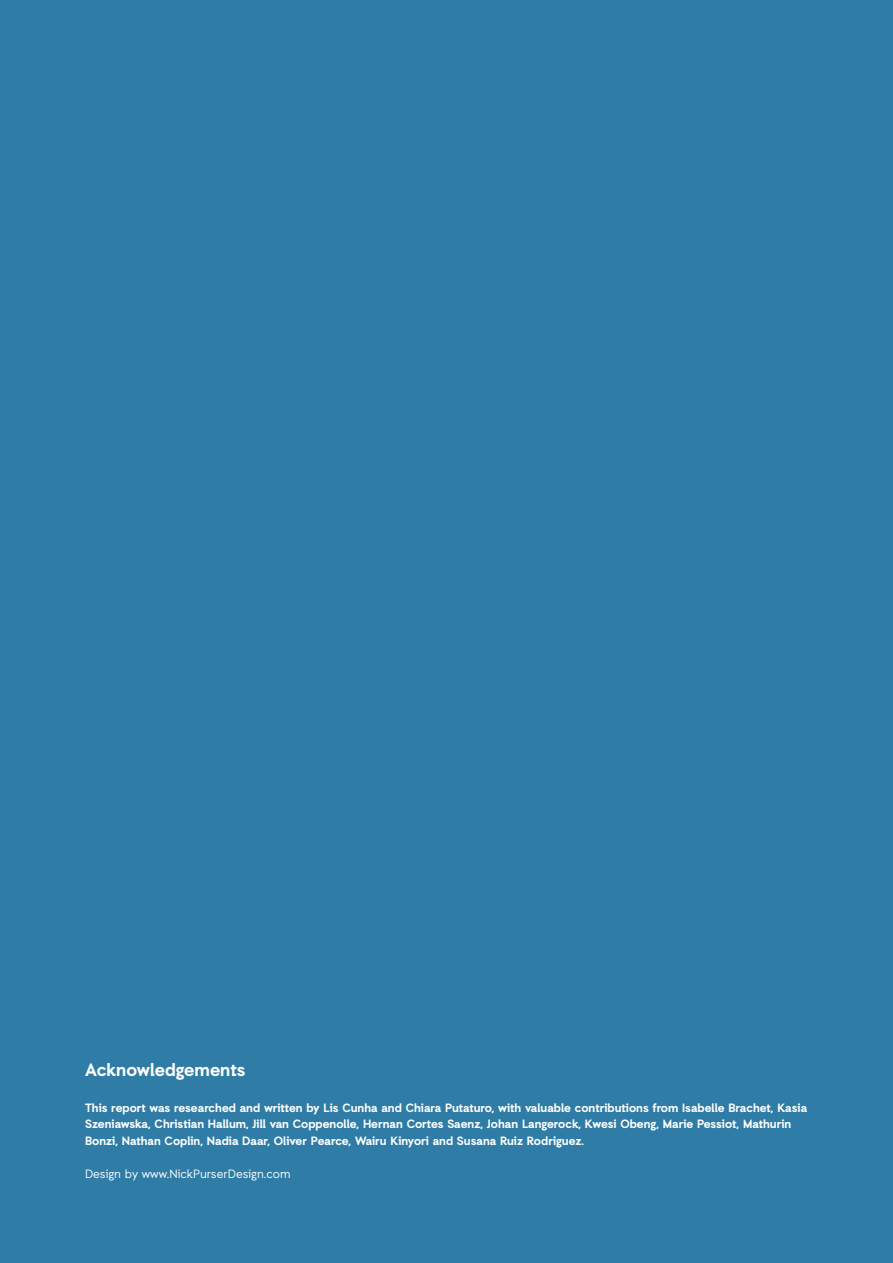
<style>
.page{position:relative;width:893px;height:1263px;background:#2f7da7}
.page>*{position:absolute;margin:0;border:0;box-sizing:border-box;transform-origin:0 0}
.t1{font:700 18px "Auxilia";color:#fff}
.t2{font:700 12px/16.5px "Auxilia";color:#fff}
.t3{font:12px "Auxilia";color:#fff}
</style>
<div class="page">
<p class="t1" style="left:85px;top:1058px;width:162px">Acknowledgements</p>
<p class="t2" style="left:85px;top:1099px;width:724px">This report was researched and written by Lis Cunha and Chiara Putaturo, with valuable contributions from Isabelle Brachet, Kasia<br>Szeniawska, Christian Hallum, Jill van Coppenolle, Hernan Cortes Saenz, Johan Langerock, Kwesi Obeng, Marie Pessiot, Mathurin<br>Bonzi, Nathan Coplin, Nadia Daar, Oliver Pearce, Wairu Kinyori and Susana Ruiz Rodriguez.</p>
<p class="t3" style="left:85px;top:1166px;width:207px">Design by www.NickPurserDesign.com</p>
</div>
